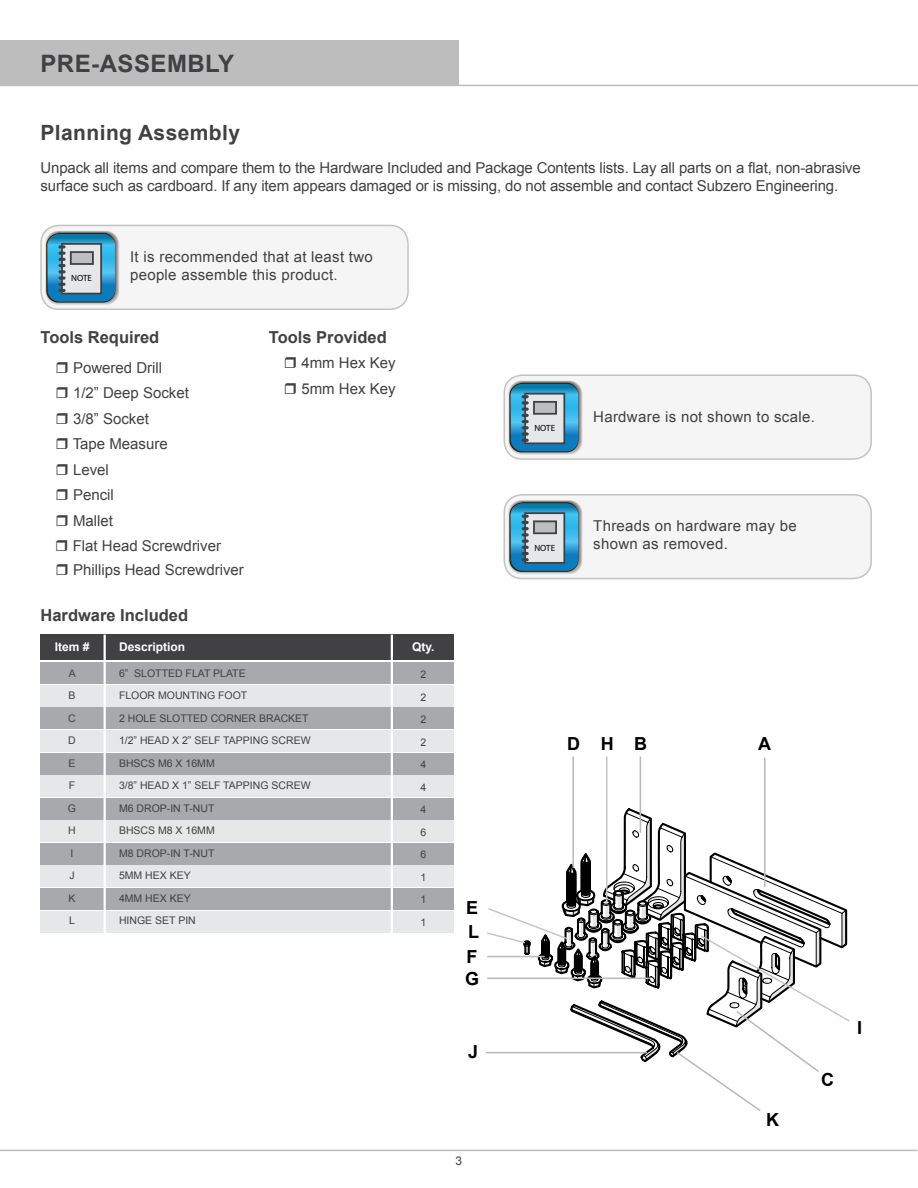
<style>
.page{position:relative;width:918px;height:1188px;background:#fff}
.page>*{position:absolute;margin:0;border:0;box-sizing:border-box;transform-origin:0 0}
.t1{font:700 24px "Arial";letter-spacing:.02em;color:#414042}
.t2{font:700 21px "Arial";letter-spacing:.02em;color:#414042}
.t3{font:700 18px/22px "Arial";color:#000}
.t4{font:700 16.5px "Arial";color:#414042}
.t5{font:15px/25.5px "Arial";color:#414042}
.t6{font:15px "Arial";letter-spacing:.02em;color:#414042}
.t7{font:700 12px "Arial";color:#fff}
.t8{font:12px "Arial";color:#414042}
.t9{font:10.5px/22.5px "Arial";color:#414042}
.t10{font:9px "Myriad Pro";color:#000}
</style>
<div class="page">
<div style="left:40px;top:911px;width:414px;height:21px;background:#e6e7e8"></div>
<div style="left:40px;top:888px;width:414px;height:22px;background:#a7a9ac"></div>
<div style="left:40px;top:866px;width:414px;height:21px;background:#e6e7e8"></div>
<div style="left:40px;top:843px;width:414px;height:21px;background:#a7a9ac"></div>
<div style="left:40px;top:821px;width:414px;height:21px;background:#e6e7e8"></div>
<div style="left:40px;top:798px;width:414px;height:21px;background:#a7a9ac"></div>
<div style="left:40px;top:776px;width:414px;height:21px;background:#e6e7e8"></div>
<div style="left:40px;top:753px;width:414px;height:21px;background:#a7a9ac"></div>
<div style="left:40px;top:730px;width:414px;height:22px;background:#e6e7e8"></div>
<div style="left:40px;top:708px;width:414px;height:21px;background:#a7a9ac"></div>
<div style="left:40px;top:685px;width:414px;height:21px;background:#e6e7e8"></div>
<div style="left:40px;top:663px;width:414px;height:21px;background:#a7a9ac"></div>
<div style="left:40px;top:635px;width:414px;height:25px;background:#414042"></div>
<div style="left:0;top:40px;width:459px;height:46px;background:#bebdbe"></div>
<hr style="left:0;top:85px;width:918px;height:1px;background:#bebdbe">
<div style="left:41px;top:225px;width:367px;height:84px;background:#f5f5f5;border-radius:18px"></div>
<div style="left:40px;top:225px;width:369px;height:85px;border:2px solid #c3c3c4;border-radius:18px"></div>
<svg style="left:45px;top:231px;width:74px;height:75px"></svg>
<hr style="left:104px;top:635px;width:2px;height:346px;background:#fff">
<hr style="left:391px;top:635px;width:2px;height:308px;background:#fff">
<div style="left:504px;top:375px;width:367px;height:84px;background:#f5f5f5;border-radius:18px"></div>
<div style="left:504px;top:374px;width:368px;height:86px;border:2px solid #c3c3c4;border-radius:18px"></div>
<svg style="left:508px;top:380px;width:75px;height:75px"></svg>
<div style="left:504px;top:495px;width:367px;height:84px;background:#f5f5f5;border-radius:18px"></div>
<div style="left:504px;top:494px;width:368px;height:85px;border:2px solid #c3c3c4;border-radius:18px"></div>
<svg style="left:508px;top:500px;width:75px;height:75px"></svg>
<hr style="left:0;top:1150px;width:917px;height:1px;background:#bebdbe">
<hr style="left:764px;top:758px;width:2px;height:129px;background:#b9b8b9">
<hr style="left:640px;top:756px;width:1px;height:77px;background:#b9b8b9">
<hr style="left:572px;top:756px;width:2px;height:112px;background:#b9b8b9">
<hr style="left:606px;top:756px;width:2px;height:146px;background:#c3c3c4">
<svg style="left:485px;top:768px;width:365px;height:343px"></svg>
<h1 class="t1" style="left:40px;top:48px;width:195px">PRE-ASSEMBLY</h1>
<h2 class="t2" style="left:40px;top:119px;width:201px">Planning Assembly</h2>
<p class="t5" style="left:40px;top:159px;width:822px;line-height:18px">Unpack all items and compare them to the Hardware Included and Package Contents lists. Lay all parts on a flat, non-abrasive surface such as cardboard. If any item appears damaged or is missing, do not assemble and contact Subzero Engineering.</p>
<p class="t6" style="left:130px;top:247px;width:244px">It is recommended that at least two</p>
<p class="t10" style="left:71px;top:273px;width:22px">NOTE</p>
<p class="t6" style="left:130px;top:265px;width:209px">people assemble this product.</p>
<p class="t4" style="left:40px;top:326px;width:120px">Tools Required</p>
<p class="t5" style="left:73px;top:355px;width:118px">Powered Drill<br>1/2” Deep Socket<br>3/8” Socket<br>Tape Measure<br>Level<br>Pencil</p>
<p class="t5" style="left:73px;top:509px;width:173px;line-height:24.3px">Mallet<br>Flat Head Screwdriver<br>Phillips Head Screwdriver</p>
<p class="t4" style="left:269px;top:326px;width:119px">Tools Provided</p>
<p class="t5" style="left:301px;top:351px;width:96px">4mm Hex Key<br>5mm Hex Key</p>
<p class="t4" style="left:40px;top:604px;width:149px">Hardware Included</p>
<p class="t7" style="left:55px;top:639px;width:36px">Item #</p>
<p class="t9" style="left:68px;top:662px;width:10px">A<br>B<br>C<br>D<br>E<br>F<br>G<br>H<br>I<br>J<br>K<br>L</p>
<p class="t7" style="left:119px;top:639px;width:68px">Description</p>
<p class="t9" style="left:119px;top:662px;width:193px">6” SLOTTED FLAT PLATE<br>FLOOR MOUNTING FOOT<br>2 HOLE SLOTTED CORNER BRACKET<br>1/2” HEAD X 2” SELF TAPPING SCREW<br>BHSCS M6 X 16MM<br>3/8” HEAD X 1” SELF TAPPING SCREW<br>M6 DROP-IN T-NUT<br>BHSCS M8 X 16MM<br>M8 DROP-IN T-NUT<br>5MM HEX KEY<br>4MM HEX KEY<br>HINGE SET PIN</p>
<p class="t7" style="left:412px;top:639px;width:24px">Qty.</p>
<p class="t9" style="left:421px;top:664px;width:7px;text-align:justify">2<br>2<br>2<br>2<br>4<br>4<br>4<br>6<br>6<br>1<br>1<br>1</p>
<p class="t3" style="left:466px;top:897px;width:14px">E</p>
<p class="t3" style="left:465px;top:946px;width:16px">F<br>G</p>
<p class="t3" style="left:468px;top:921px;width:12px">L</p>
<p class="t3" style="left:468px;top:1041px;width:12px">J</p>
<p class="t8" style="left:456px;top:1153px;width:8px">3</p>
<p class="t10" style="left:534px;top:423px;width:22px">NOTE</p>
<p class="t6" style="left:593px;top:407px;width:223px">Hardware is not shown to scale.</p>
<p class="t6" style="left:593px;top:516px;width:205px">Threads on hardware may be</p>
<p class="t10" style="left:534px;top:542px;width:22px">NOTE</p>
<p class="t6" style="left:593px;top:534px;width:136px">shown as removed.</p>
<p class="t3" style="left:567px;top:733px;width:14px">D</p>
<p class="t3" style="left:634px;top:733px;width:14px">B</p>
<p class="t3" style="left:758px;top:733px;width:14px">A</p>
<p class="t3" style="left:601px;top:733px;width:14px">H</p>
<p class="t3" style="left:766px;top:1109px;width:14px">K</p>
<p class="t3" style="left:821px;top:1069px;width:14px">C</p>
<p class="t3" style="left:857px;top:1017px;width:7px">I</p>
</div>
